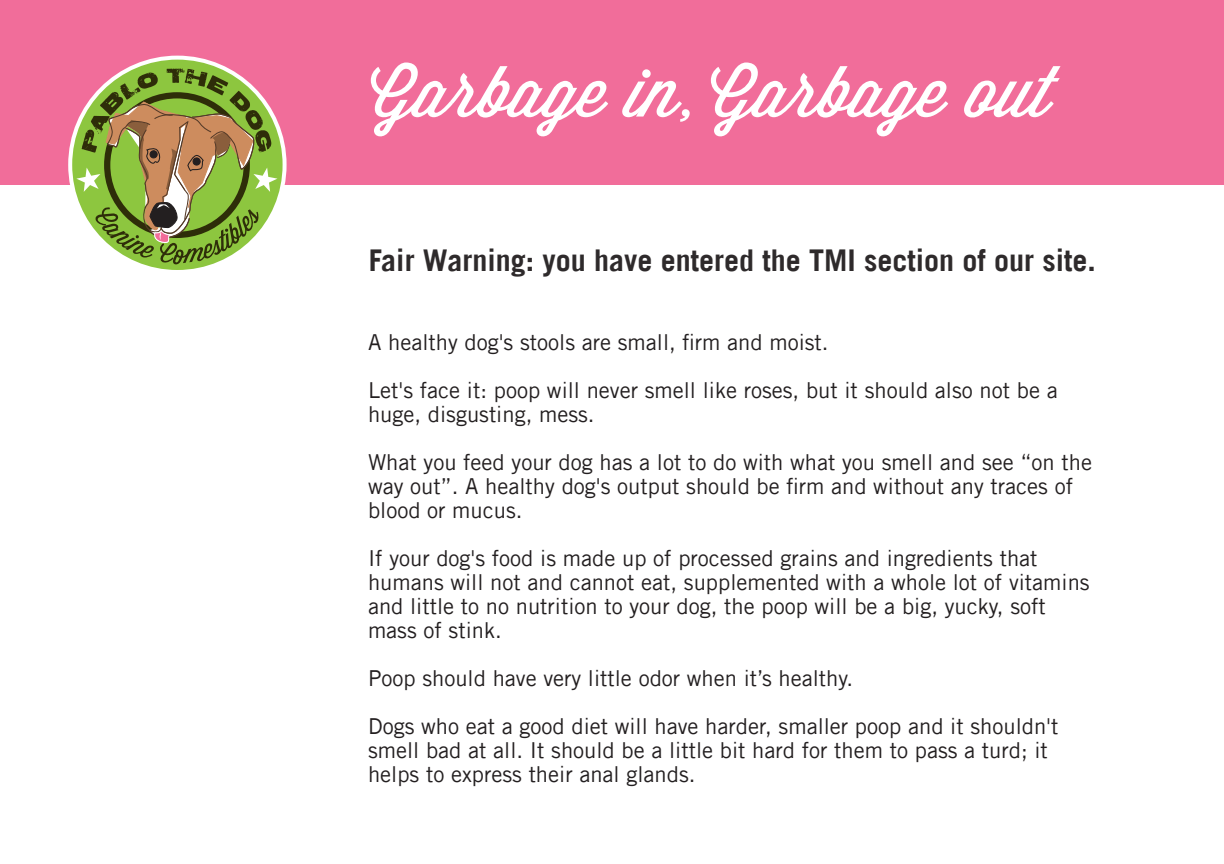
<style>
.page{position:relative;width:1224px;height:864px;background:#fff}
.page>*{position:absolute;margin:0;border:0;box-sizing:border-box;transform-origin:0 0}
.t1{font:70px "Wisdom Script AI";color:#fff}
.t2{font:700 30px "Trade Gothic LT Std";color:#231f20}
.t3{font:22px/24px "Trade Gothic LT Std";color:#231f20}
</style>
<div class="page">
<div style="left:0;top:0;width:1224px;height:184px;background:#f16d9a"></div>
<svg style="left:70px;top:58px;width:215px;height:214px;background:#b4d981"></svg>
<svg style="left:76px;top:69px;width:201px;height:195px;background:#9ba25a"></svg>
<h1 class="t1" style="left:369px;top:38px;width:683px">Garbage in, Garbage out</h1>
<h2 class="t2" style="left:368px;top:242px;width:729px">Fair Warning: you have entered the TMI section of our site.</h2>
<p class="t3" style="left:368px;top:318px;width:691px;line-height:48px">A healthy dog's stools are small, firm and moist.<br>Let's face it: poop will never smell like roses, but it should also not be a</p>
<p class="t3" style="left:368px;top:390px;width:725px;line-height:48px">huge, disgusting, mess.<br>What you feed your dog has a lot to do with what you smell and see “on the</p>
<p class="t3" style="left:368px;top:474px;width:707px">way out”. A healthy dog's output should be firm and without any traces of blood or mucus.</p>
<p class="t3" style="left:368px;top:546px;width:723px">If your dog's food is made up of processed grains and ingredients that humans will not and cannot eat, supplemented with a whole lot of vitamins and little to no nutrition to your dog, the poop will be a big, yucky, soft mass of stink.</p>
<p class="t3" style="left:368px;top:654px;width:692px;line-height:48px">Poop should have very little odor when it’s healthy.<br>Dogs who eat a good diet will have harder, smaller poop and it shouldn't</p>
<p class="t3" style="left:368px;top:738px;width:681px">smell bad at all. It should be a little bit hard for them to pass a turd; it helps to express their anal glands.</p>
</div>
